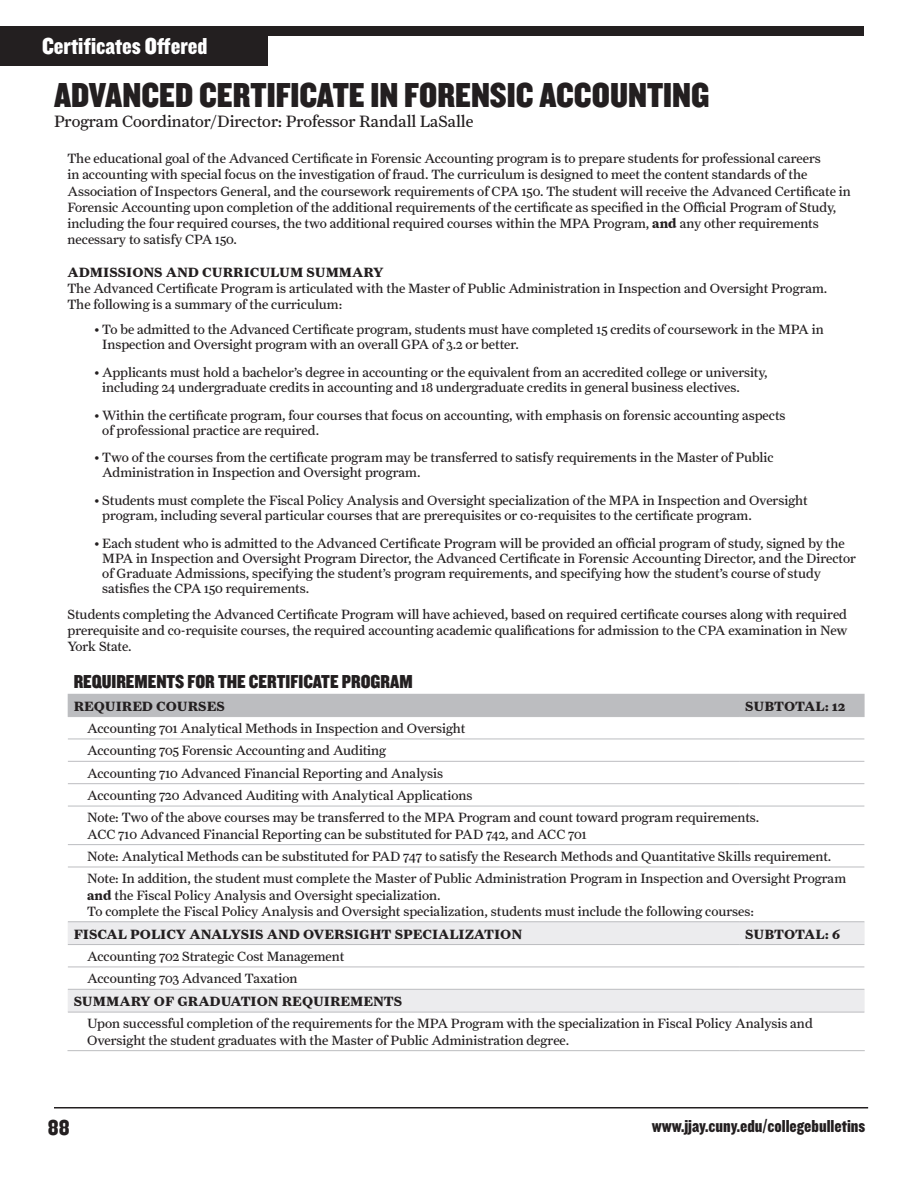
<style>
.page{position:relative;width:918px;height:1188px;background:#fff}
.page>*{position:absolute;margin:0;border:0;box-sizing:border-box;transform-origin:0 0}
.t1{font:36px "Knockout HTF70 Full Welterwt";color:#231f20}
.t2{font:24px "Knockout HTF70 Full Welterwt";color:#fff}
.t3{font:22.5px "Knockout HTF70 Full Welterwt";color:#231f20}
.t4{font:19.5px "Knockout HTF70 Full Welterwt";color:#231f20}
.t5{font:18px "Knockout HTF70 Full Welterwt";color:#231f20}
.t6{font:16.5px "Farnham Text";color:#231f20}
.t7{font:13.5px/16.2px "Farnham Text";color:#231f20}
.t8{font:700 13.5px "Farnham Text";color:#231f20}
.s1{font-weight:700}
</style>
<div class="page">
<hr style="left:54px;top:1107px;width:814px;height:1px;background:#231f20">
<div style="left:0;top:26px;width:864px;height:10px;background:#231f20"></div>
<div style="left:0;top:34px;width:267px;height:32px;background:#231f20"></div>
<div style="left:68px;top:694px;width:797px;height:23px;background:#bcbdc0"></div>
<svg style="left:68px;top:922px;width:797px;height:90px;fill:#ececee"></svg>
<hr style="left:68px;top:716px;width:671px;height:1px;background:#bcbdc0">
<hr style="left:739px;top:716px;width:125px;height:1px;background:#bcbdc0">
<hr style="left:68px;top:739px;width:671px;height:1px;background:#bcbdc0">
<hr style="left:739px;top:739px;width:125px;height:1px;background:#bcbdc0">
<hr style="left:68px;top:761px;width:671px;height:1px;background:#bcbdc0">
<hr style="left:739px;top:761px;width:125px;height:1px;background:#bcbdc0">
<hr style="left:68px;top:783px;width:671px;height:1px;background:#bcbdc0">
<hr style="left:739px;top:783px;width:125px;height:1px;background:#bcbdc0">
<hr style="left:68px;top:806px;width:671px;height:1px;background:#bcbdc0">
<hr style="left:739px;top:806px;width:125px;height:1px;background:#bcbdc0">
<hr style="left:68px;top:844px;width:671px;height:1px;background:#bcbdc0">
<hr style="left:739px;top:844px;width:125px;height:1px;background:#bcbdc0">
<hr style="left:68px;top:867px;width:671px;height:1px;background:#bcbdc0">
<hr style="left:739px;top:867px;width:125px;height:1px;background:#bcbdc0">
<hr style="left:68px;top:922px;width:671px;height:1px;background:#bcbdc0">
<hr style="left:739px;top:922px;width:125px;height:1px;background:#bcbdc0">
<hr style="left:68px;top:944px;width:671px;height:1px;background:#bcbdc0">
<hr style="left:739px;top:944px;width:125px;height:1px;background:#bcbdc0">
<hr style="left:68px;top:967px;width:671px;height:1px;background:#bcbdc0">
<hr style="left:739px;top:967px;width:125px;height:1px;background:#bcbdc0">
<hr style="left:68px;top:989px;width:671px;height:1px;background:#bcbdc0">
<hr style="left:739px;top:989px;width:125px;height:1px;background:#bcbdc0">
<hr style="left:68px;top:1012px;width:671px;height:1px;background:#bcbdc0">
<hr style="left:739px;top:1012px;width:125px;height:1px;background:#bcbdc0">
<hr style="left:68px;top:1050px;width:671px;height:1px;background:#bcbdc0">
<hr style="left:739px;top:1050px;width:126px;height:1px;background:#bcbdc0">
<h2 class="t2" style="left:42px;top:33px;width:167px">Certificates Offered</h2>
<h1 class="t1" style="left:54px;top:76px;width:384px">ADVANCED CERTIFICATE IN FOREN</h1>
<h1 class="t1" style="left:490px;top:76px;width:189px">SIC ACCOUNTING</h1>
<p class="t6" style="left:54px;top:112px;width:421px">Program Coordinator/Director: Professor Randall LaSalle</p>
<p class="t7" style="left:68px;top:150px;width:785px">The educational goal of the Advanced Certificate in Forensic Accounting program is to prepare students for professional careers<br>in accounting with special focus on the investigation of fraud. The curriculum is designed to meet the content standards of the Association of Inspectors General, and the coursework requirements of CPA 150. The student will receive the Advanced Certificate in Forensic Accounting upon completion of the additional requirements of the certificate as specified in the Official Program of Study, including the four required courses, the two additional required courses within the MPA Program, <span class="s1">AND</span> any other requirements necessary to satisfy CPA 150.</p>
<p class="t8" style="left:68px;top:264px;width:317px">ADMISSIONS AND CURRICULUM SUMMARY</p>
<p class="t7" style="left:68px;top:280px;width:761px">The Advanced Certificate Program is articulated with the Master of Public Administration in Inspection and Oversight Program.<br>The following is a summary of the curriculum:</p>
<p class="t7" style="left:102px;top:322px;width:723px;line-height:15px;text-indent:-8px">• To be admitted to the Advanced Certificate program, students must have completed 15 credits of coursework in the MPA in<br>Inspection and Oversight program with an overall GPA of 3.2 or better.</p>
<p class="t7" style="left:102px;top:365px;width:667px;line-height:15px;text-indent:-8px">• Applicants must hold a bachelor’s degree in accounting or the equivalent from an accredited college or university, including 24 undergraduate credits in accounting and 18 undergraduate credits in general business electives.</p>
<p class="t7" style="left:102px;top:407px;width:685px;line-height:15px;text-indent:-8px">• Within the certificate program, four courses that focus on accounting, with emphasis on forensic accounting aspects of professional practice are required.</p>
<p class="t7" style="left:102px;top:450px;width:673px;line-height:15px;text-indent:-8px">• Two of the courses from the certificate program may be transferred to satisfy requirements in the Master of Public<br>Administration in Inspection and Oversight program.</p>
<p class="t7" style="left:102px;top:493px;width:707px;line-height:15px;text-indent:-8px">• Students must complete the Fiscal Policy Analysis and Oversight specialization of the MPA in Inspection and Oversight program, including several particular courses that are prerequisites or co-requisites to the certificate program.</p>
<p class="t7" style="left:102px;top:536px;width:755px;line-height:15px;text-indent:-8px">• Each student who is admitted to the Advanced Certificate Program will be provided an official program of study, signed by the MPA in Inspection and Oversight Program Director, the Advanced Certificate in Forensic Accounting Director, and the Director of Graduate Admissions, specifying the student’s program requirements, and specifying how the student’s course of study satisfies the CPA 150 requirements.</p>
<p class="t7" style="left:68px;top:606px;width:782px;text-align:justify">Students completing the Advanced Certificate Program will have achieved, based on required certificate courses along with required prerequisite and co-requisite courses, the required accounting academic qualifications for admission to the CPA examination in New York State.</p>
<h3 class="t4" style="left:74px;top:671px;width:329px">REQUIREMENTS for the CERTIFICATE program</h3>
<p class="t8" style="left:74px;top:698px;width:42px">REQUIRED</p>
<p class="t8" style="left:156px;top:698px;width:11px">COURSES</p>
<p class="t8" style="left:745px;top:698px;width:41px">SUBTOTA</p>
<p class="t8" style="left:815px;top:698px;width:31px">L: 12</p>
<p class="t7" style="left:87px;top:717px;width:674px;line-height:22.4px">Accounting 701 Analytical Methods in Inspection and Oversight<br>Accounting 705 Forensic Accounting and Auditing<br>Accounting 710 Advanced Financial Reporting and Analysis<br>Accounting 720 Advanced Auditing with Analytical Applications<br>Note: Two of the above courses may be transferred to the MPA Program and count toward program requirements.</p>
<p class="t7" style="left:87px;top:823px;width:760px;line-height:22.4px">ACC 710 Advanced Financial Reporting can be substituted for PAD 742, and ACC 701<br>Note: Analytical Methods can be substituted for PAD 747 to satisfy the Research Methods and Quantitative Skills requirement.<br>Note: In addition, the student must complete the Master of Public Administration Program in Inspection and Oversight Program</p>
<p class="t7" style="left:87px;top:887px;width:669px"><span class="s1">AND</span> the Fiscal Policy Analysis and Oversight specialization.<br>To complete the Fiscal Policy Analysis and Oversight specialization, students must include the following courses:</p>
<p class="t8" style="left:74px;top:926px;width:450px">FISCAL POLICY ANALYSIS AND OVERSIGHT SPECIALIZATION</p>
<p class="t8" style="left:745px;top:926px;width:41px">SUBTOTA</p>
<p class="t8" style="left:815px;top:926px;width:26px">L: 6</p>
<p class="t7" style="left:87px;top:945px;width:259px;line-height:22.4px">Accounting 702 Strategic Cost Management<br>Accounting 703 Advanced Taxation</p>
<p class="t8" style="left:74px;top:993px;width:330px">SUMMARY OF GRADUATION REQUIREMENTS</p>
<p class="t7" style="left:87px;top:1016px;width:727px">Upon successful completion of the requirements for the MPA Program with the specialization in Fiscal Policy Analysis and<br>Oversight the student graduates with the Master of Public Administration degree.</p>
<h3 class="t3" style="left:48px;top:1116px;width:23px">88</h3>
<h3 class="t5" style="left:652px;top:1116px;width:215px">www.jjay.cuny.edu/collegebulletins</h3>
</div>
